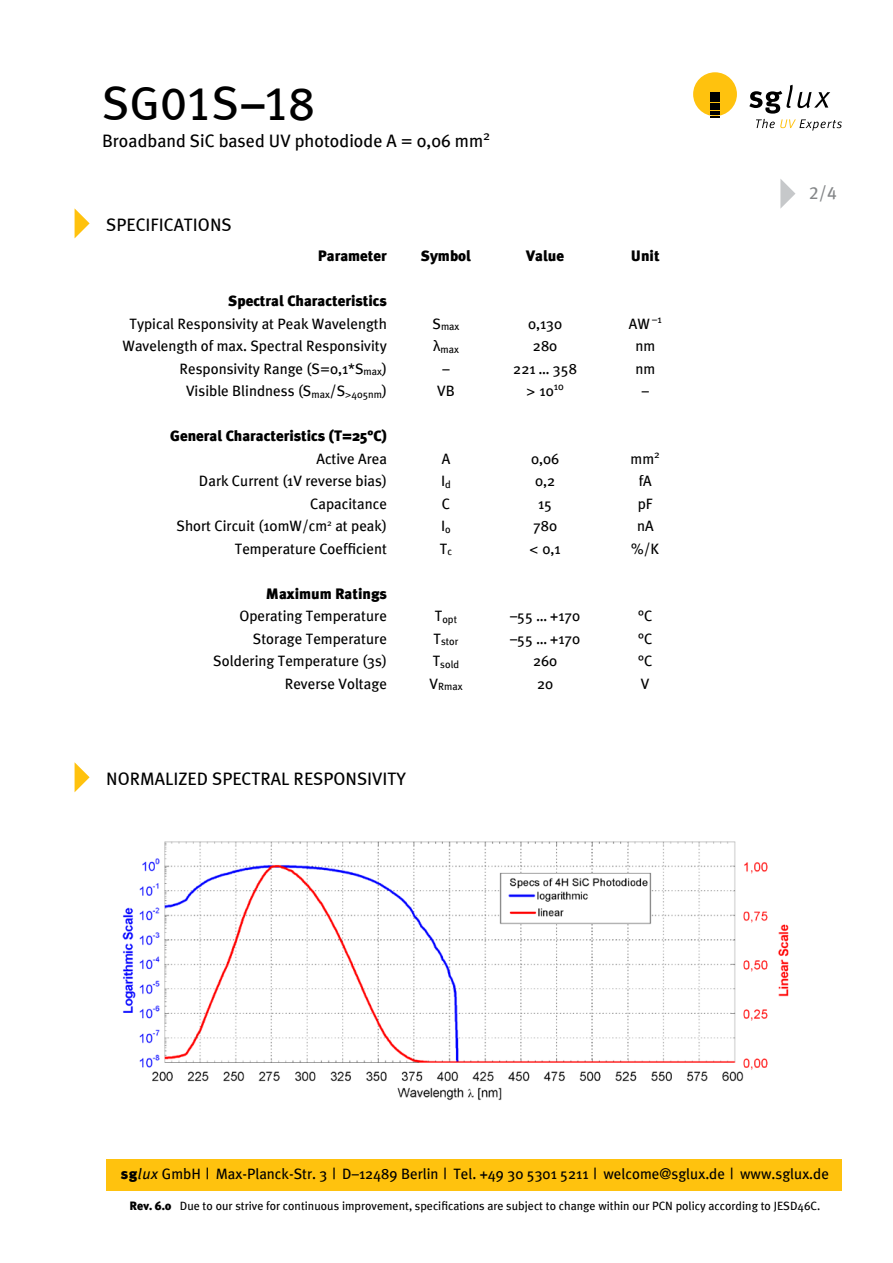
<style>
.page{position:relative;width:893px;height:1263px;background:#fff}
.page>*{position:absolute;margin:0;border:0;box-sizing:border-box;transform-origin:0 0}
.t1{font:48px "Meta Plus Book Caps";color:#000}
.t2{font:18px "Meta Plus Book Caps";color:#000}
.t3{font:18px "Meta Plus";color:#000}
.t4{font:18px "Meta Plus Book Caps";color:#848688}
.t5{font:15px/22.5px "Meta Plus";color:#000;text-align:center}
.t6{font:900 15px "Meta Plus";color:#000}
.t7{font:12px "Meta Plus";color:#000}
.t8{font:10.5px/22.5px "Meta Plus";color:#000}
.s1{font-size:15px}
.s2{font-family:"Microsoft Sans Serif";font-size:15px}
.s3{font-family:"Helvetica"}
.s4{font-weight:900}
.s5{font-style:italic}
</style>
<div class="page">
<svg style="left:749px;top:85px;width:93px;height:46px"></svg>
<div style="left:693px;top:72px;width:44px;height:44px;background:#ffc20e;border-radius:50%"></div>
<div style="left:710px;top:92px;width:10px;height:5px;background:#000"></div>
<hr style="left:710px;top:98px;width:10px;height:4px;background:#000">
<svg style="left:710px;top:103px;width:10px;height:15px"></svg>
<svg style="left:75px;top:209px;width:15px;height:29px"></svg>
<svg style="left:75px;top:762px;width:15px;height:30px"></svg>
<img style="left:122px;top:841px;width:667px;height:260px">
<svg style="left:780px;top:179px;width:15px;height:30px"></svg>
<div style="left:106px;top:1159px;width:736px;height:32px;background:#ffc20e"></div>
<h1 class="t1" style="left:102px;top:76px;width:214px">SG01S–18</h1>
<p class="t3" style="left:102px;top:131px;width:390px">Broadband SiC based UV photodiode A = 0,06 mm<sup>2</sup></p>
<p class="t2" style="left:106px;top:214px;width:125px">SPECIFICATIONS</p>
<p class="t6" style="left:318px;top:247px;width:71px">Parameter</p>
<p class="t6" style="left:228px;top:292px;width:160px">Spectral Characteristics</p>
<p class="t5" style="left:122px;top:312px;width:266px;text-align:right">Typical Responsivity at Peak Wavelength Wavelength of max. Spectral Responsivity Responsivity Range (S=0,1*S<sub>max</sub>)<br>Visible Blindness (S<sub>max</sub>/S<sub>&gt;</sub><sub>405nm</sub>)</p>
<p class="t6" style="left:170px;top:427px;width:218px">General Characteristics (T=25°C)</p>
<p class="t5" style="left:176px;top:447px;width:212px;text-align:right">Active Area<br>Dark Current (1V reverse bias)<br>Capacitance<br>Short Circuit (10mW/cm<sup>2</sup> at peak)<br>Temperature Coefficient</p>
<p class="t6" style="left:266px;top:585px;width:123px">Maximum Ratings</p>
<p class="t5" style="left:213px;top:605px;width:175px;text-align:right">Operating Temperature<br>Storage Temperature<br>Soldering Temperature (3s)<br>Reverse Voltage</p>
<p class="t6" style="left:421px;top:247px;width:52px">Symbol</p>
<p class="t8" style="left:432px;top:315px;width:28px"><span class="s1">S</span>max <span class="s2">λ</span>max</p>
<p class="t5" style="left:437px;top:357px;width:19px">–<br>VB</p>
<p class="t5" style="left:440px;top:447px;width:14px;text-align:left">A<br>I<sub>d<br></sub>C<br>I<sub>o<br></sub>T<sub>c</sub></p>
<p class="t8" style="left:429px;top:608px;width:35px;text-align:center"><span class="s1">T</span>opt<br><span class="s1">T</span>stor<br><span class="s1">T</span>sold<br><span class="s1">V</span>Rmax</p>
<p class="t6" style="left:526px;top:247px;width:39px">Value</p>
<p class="t5" style="left:513px;top:312px;width:65px">0,130<br>280<br>221 … 358 <span class="s3">&gt;</span> 10<sup>10</sup></p>
<p class="t5" style="left:530px;top:447px;width:33px">0,06<br>0,2<br>15<br>780 <span class="s3">&lt;</span> 0,1</p>
<p class="t5" style="left:510px;top:605px;width:72px">–55 … +170 –55 … +170<br>260<br>20</p>
<p class="t2" style="left:106px;top:768px;width:301px">N ORMALIZED SPECTRAL RESPONSIVITY</p>
<p class="t6" style="left:631px;top:247px;width:30px">Unit</p>
<p class="t5" style="left:629px;top:312px;width:34px">AW <sup>–1 </sup>nm nm<br>–</p>
<p class="t5" style="left:631px;top:447px;width:31px">mm<sup>2 </sup>fA pF nA %/K</p>
<p class="t5" style="left:638px;top:605px;width:16px;text-align:justify">°C °C °C V</p>
<p class="t4" style="left:809px;top:182px;width:29px">2/4</p>
<p class="t5" style="left:121px;top:1162px;width:710px"><span class="s4">sg</span><span class="s5">lux</span> GmbH | Max-Planck-Str. 3 | D–12489 Berlin | Tel. +49 30 5301 5211 | welcome@sglux.de | www.sglux.de</p>
<p class="t7" style="left:130px;top:1199px;width:692px"><span class="s4">Rev. 6.0</span> Due to our strive for continuous improvement, specifications are subject to change within our PCN policy according to JESD46C.</p>
</div>
